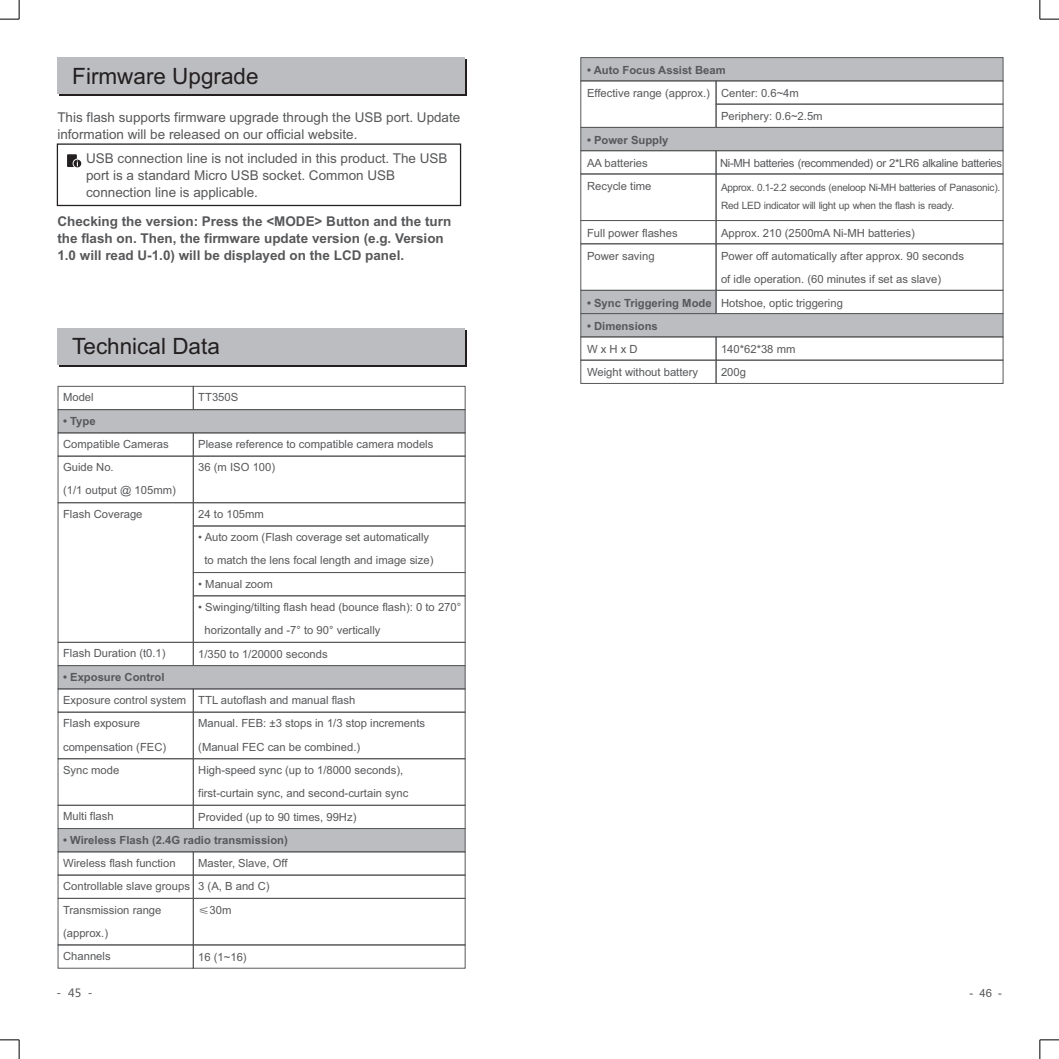
<style>
.page{position:relative;width:1059px;height:1059px;background:#fff}
.page>*{position:absolute;margin:0;border:0;box-sizing:border-box;transform-origin:0 0}
.t1{font:22.5px "Arial";color:#231f20}
.t2{font:13.5px/16.7px "Arial";color:#57585a}
.t3{font:700 13.5px/16.7px "Arial";color:#57585a}
.t4{font:11.25px/23.2px "Arial";color:#57585a}
.t5{font:700 11.25px "Arial";color:#57585a}
.t6{font:11.25px "Arial";letter-spacing:-.03em;color:#57585a}
.t7{font:11.25px "Microsoft Ya Hei";color:#57585a}
.t8{font:11.25px "Arial Unicode MS";color:#57585a}
.t9{font:10.12px/18px "Arial";letter-spacing:-.03em;color:#57585a}
.s1{font-family:"FZLTHJW GB1 0"}
</style>
<div class="page">
<svg style="left:0;top:1039px;width:20px;height:20px"></svg>
<svg style="left:1039px;top:1039px;width:20px;height:20px"></svg>
<svg style="left:1039px;top:0;width:20px;height:20px"></svg>
<svg style="left:0;top:0;width:20px;height:20px"></svg>
<div style="left:59px;top:59px;width:408px;height:37px;background:#231f20"></div>
<div style="left:57px;top:57px;width:408px;height:37px;background:#bcbdc0"></div>
<div style="left:67px;top:154px;width:10px;height:13px;background:#231f20"></div>
<div style="left:73px;top:159px;width:9px;height:9px;border:2px solid #fff;border-radius:50%"></div>
<svg style="left:74px;top:160px;width:7px;height:7px"></svg>
<div style="left:57px;top:143px;width:404px;height:63px;border:1px solid #231f20"></div>
<svg style="left:580px;top:57px;width:424px;height:25px;background:#b7b8bb"></svg>
<div style="left:580px;top:80px;width:136px;height:48px;border:1px solid #57585a"></div>
<svg style="left:580px;top:126px;width:424px;height:26px;background:#b9babd"></svg>
<div style="left:580px;top:150px;width:136px;height:24px;border:1px solid #57585a"></div>
<div style="left:715px;top:150px;width:288px;height:24px;border:1px solid #57585a"></div>
<div style="left:580px;top:173px;width:136px;height:48px;border:1px solid #57585a"></div>
<div style="left:715px;top:173px;width:288px;height:48px;border:1px solid #57585a"></div>
<div style="left:715px;top:80px;width:288px;height:25px;border:1px solid #57585a"></div>
<div style="left:193px;top:874px;width:273px;height:25px;border:1px solid #57585a"></div>
<svg style="left:57px;top:827px;width:409px;height:26px;background:#bababd"></svg>
<div style="left:58px;top:851px;width:136px;height:24px;border:1px solid #57585a"></div>
<div style="left:193px;top:851px;width:273px;height:24px;border:1px solid #57585a"></div>
<div style="left:58px;top:758px;width:136px;height:48px;border:1px solid #57585a"></div>
<div style="left:193px;top:758px;width:273px;height:48px;border:1px solid #57585a"></div>
<div style="left:193px;top:944px;width:273px;height:24px;border:1px solid #57585a"></div>
<div style="left:57px;top:409px;width:409px;height:25px;background:#bcbdc0"></div>
<div style="left:58px;top:432px;width:136px;height:25px;border:1px solid #57585a"></div>
<div style="left:58px;top:386px;width:136px;height:24px;border:1px solid #57585a"></div>
<div style="left:193px;top:432px;width:273px;height:25px;border:1px solid #57585a"></div>
<div style="left:193px;top:386px;width:273px;height:24px;border:1px solid #57585a"></div>
<div style="left:59px;top:330px;width:408px;height:37px;background:#231f20"></div>
<div style="left:57px;top:328px;width:408px;height:37px;background:#bcbdc0"></div>
<div style="left:58px;top:456px;width:136px;height:47px;border:1px solid #57585a"></div>
<div style="left:193px;top:456px;width:273px;height:47px;border:1px solid #57585a"></div>
<div style="left:58px;top:502px;width:136px;height:141px;border:1px solid #57585a"></div>
<div style="left:193px;top:502px;width:273px;height:24px;border:1px solid #57585a"></div>
<div style="left:193px;top:572px;width:273px;height:24px;border:1px solid #57585a"></div>
<div style="left:193px;top:525px;width:273px;height:48px;border:1px solid #57585a"></div>
<div style="left:58px;top:642px;width:136px;height:24px;border:1px solid #57585a"></div>
<div style="left:193px;top:642px;width:273px;height:24px;border:1px solid #57585a"></div>
<svg style="left:57px;top:665px;width:409px;height:25px;background:#b6b7ba"></svg>
<div style="left:58px;top:688px;width:136px;height:24px;border:1px solid #57585a"></div>
<div style="left:193px;top:688px;width:273px;height:24px;border:1px solid #57585a"></div>
<div style="left:58px;top:712px;width:136px;height:47px;border:1px solid #57585a"></div>
<div style="left:193px;top:712px;width:273px;height:47px;border:1px solid #57585a"></div>
<div style="left:58px;top:874px;width:136px;height:25px;border:1px solid #57585a"></div>
<div style="left:58px;top:898px;width:136px;height:47px;border:1px solid #57585a"></div>
<div style="left:58px;top:944px;width:136px;height:24px;border:1px solid #57585a"></div>
<div style="left:580px;top:243px;width:136px;height:48px;border:1px solid #57585a"></div>
<div style="left:715px;top:243px;width:288px;height:48px;border:1px solid #57585a"></div>
<div style="left:580px;top:220px;width:136px;height:24px;border:1px solid #57585a"></div>
<div style="left:715px;top:220px;width:288px;height:24px;border:1px solid #57585a"></div>
<div style="left:580px;top:360px;width:136px;height:24px;border:1px solid #57585a"></div>
<div style="left:715px;top:360px;width:288px;height:24px;border:1px solid #57585a"></div>
<svg style="left:580px;top:289px;width:424px;height:49px"></svg>
<div style="left:580px;top:336px;width:136px;height:25px;border:1px solid #57585a"></div>
<div style="left:715px;top:336px;width:288px;height:25px;border:1px solid #57585a"></div>
<h1 class="t1" style="left:72px;top:68px;width:188px">Firmware Upgrade</h1>
<p class="t2" style="left:57px;top:110px;width:404px">This flash supports firmware upgrade through the USB port. Update information will be released on our official website.</p>
<p class="t2" style="left:86px;top:152px;width:363px">USB connection line is not included in this product. The USB port is a standard Micro USB socket. Common USB connection line is applicable.</p>
<p class="t3" style="left:57px;top:215px;width:395px">Checking the version: Press the &lt;MODE&gt; Button and the turn the flash on. Then, the firmware update version (e.g. Version<br>1.0 will read U-1.0) will be displayed on the LCD panel.</p>
<h1 class="t1" style="left:72px;top:338px;width:149px">Technical Data</h1>
<p class="t4" style="left:198px;top:387px;width:42px">TT350S</p>
<p class="t4" style="left:198px;top:433px;width:237px">Please reference to compatible camera models<br>36 (m ISO 100)</p>
<p class="t4" style="left:198px;top:503px;width:67px">24 to 105mm</p>
<p class="t4" style="left:198px;top:527px;width:237px;text-align:center">• Auto zoom (Flash coverage set automatically to match the lens focal length and image size)</p>
<p class="t4" style="left:198px;top:573px;width:76px">• Manual zoom</p>
<p class="t4" style="left:198px;top:596px;width:264px">• Swinging/tilting flash head (bounce flash): 0 to 270°</p>
<p class="t4" style="left:204px;top:620px;width:177px">horizontally and -7° to 90° vertically</p>
<p class="t4" style="left:198px;top:643px;width:131px">1/350 to 1/20000 seconds</p>
<p class="t4" style="left:198px;top:689px;width:228px">TTL autoflash and manual flash<br>Manual. FEB: ±3 stops in 1/3 stop increments (Manual FEC can be combined.)<br>High-speed sync (up to 1/8000 seconds), first-curtain sync, and second-curtain sync Provided (up to 90 times, 99Hz)</p>
<p class="t4" style="left:198px;top:852px;width:91px">Master, Slave, Off<br>3 (A, B and C) <span class="s1">≤</span>30m</p>
<p class="t4" style="left:198px;top:946px;width:50px">16 (1~16)</p>
<p class="t4" style="left:63px;top:387px;width:32px">Model</p>
<p class="t5" style="left:63px;top:416px;width:34px">• Type</p>
<p class="t4" style="left:63px;top:433px;width:114px">Compatible Cameras<br>Guide No.<br>(1/1 output @ 105mm)<br>Flash Coverage</p>
<p class="t4" style="left:63px;top:643px;width:104px">Flash Duration (t0.1)</p>
<p class="t5" style="left:63px;top:672px;width:103px">• Exposure Control</p>
<p class="t4" style="left:63px;top:689px;width:125px">Exposure control system<br>Flash exposure compensation (FEC)<br>Sync mode</p>
<p class="t4" style="left:63px;top:806px;width:52px">Multi flash</p>
<p class="t5" style="left:63px;top:835px;width:226px">• Wireless Flash (2.4G radio transmission)</p>
<p class="t4" style="left:63px;top:852px;width:128px">Wireless flash function<br>Controllable slave groups<br>Transmission range (approx.)<br>Channels</p>
<p class="t5" style="left:587px;top:65px;width:140px">• Auto Focus Assist Beam</p>
<p class="t4" style="left:587px;top:82px;width:124px">Effective range (approx.)</p>
<p class="t5" style="left:587px;top:135px;width:83px">• Power Supply</p>
<p class="t4" style="left:587px;top:152px;width:66px">AA batteries<br>Recycle time</p>
<p class="t4" style="left:587px;top:222px;width:92px">Full power flashes<br>Power saving</p>
<p class="t5" style="left:587px;top:298px;width:126px">• Sync Triggering Mode</p>
<p class="t5" style="left:587px;top:322px;width:72px">• Dimensions</p>
<p class="t4" style="left:587px;top:338px;width:113px">W x H x D<br>Weight without battery</p>
<p class="t4" style="left:721px;top:82px;width:103px">Center: 0.6~4m<br>Periphery: 0.6~2.5m</p>
<p class="t6" style="left:720px;top:159px;width:283px">Ni-MH batteries (recommended) or 2*LR6 alkaline batteries</p>
<p class="t9" style="left:721px;top:179px;width:281px">Approx. 0.1-2.2 seconds (eneloop Ni-MH batteries of Panasonic).<br>Red LED indicator will light up when the flash is ready.</p>
<p class="t4" style="left:721px;top:222px;width:245px">Approx. 210 (2500mA Ni-MH batteries)<br>Power off automatically after approx. 90 seconds of idle operation. (60 minutes if set as slave)<br>Hotshoe, optic triggering</p>
<p class="t4" style="left:721px;top:338px;width:76px">140*62*38 mm<br>200g</p>
<p class="t7" style="left:57px;top:988px;width:38px">- 45 -</p>
<p class="t8" style="left:969px;top:988px;width:34px">- 46 -</p>
</div>
